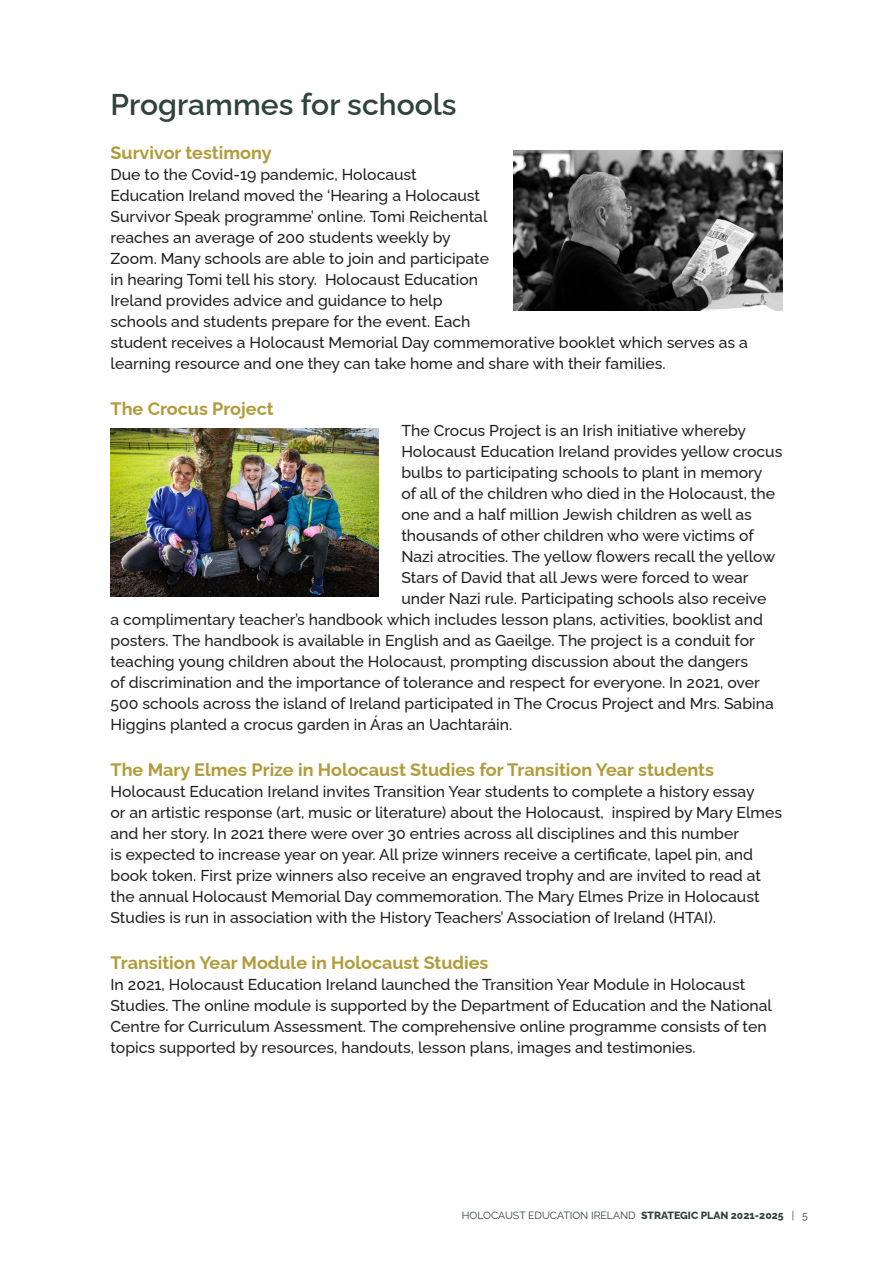
<style>
.page{position:relative;width:893px;height:1263px;background:#fff}
.page>*{position:absolute;margin:0;border:0;box-sizing:border-box;transform-origin:0 0}
.t1{font:600 30px "Raleway";color:#30443c}
.Small_header{font:700 18px "Raleway";color:#b29b3a}
.body_text{font:500 15.75px/21px "Raleway";color:#231f20}
.t2{font:10.5px "Raleway";color:#30443c}
.s1{font-weight:800}
</style>
<div class="page">
<img style="left:513px;top:151px;width:269px;height:159px">
<img style="left:110px;top:429px;width:268px;height:167px">
<p class="t1" style="left:111px;top:81px;width:348px">Programmes for schools</p>
<p class="Small_header" style="left:111px;top:138px;width:163px">Survivor testimony</p>
<p class="body_text" style="left:111px;top:162px;width:639px">Due to the Covid-19 pandemic, Holocaust<br>Education Ireland moved the ‘Hearing a Holocaust<br>Survivor Speak programme’ online. Tomi Reichental<br>reaches an average of 200 students weekly by<br>Zoom. Many schools are able to join and participate<br>in hearing Tomi tell his story. Holocaust Education<br>Ireland provides advice and guidance to help<br>schools and students prepare for the event. Each<br>student receives a Holocaust Memorial Day commemorative booklet which serves as a learning resource and one they can take home and share with their families.</p>
<p class="Small_header" style="left:111px;top:394px;width:165px">The Crocus Project</p>
<p class="body_text" style="left:401px;top:418px;width:346px">The Crocus Project is an Irish initiative whereby</p>
<p class="body_text" style="left:401px;top:439px;width:382px">Holocaust Education Ireland provides yellow crocus</p>
<p class="body_text" style="left:401px;top:460px;width:363px">bulbs to participating schools to plant in memory</p>
<p class="body_text" style="left:401px;top:481px;width:375px">of all of the children who died in the Holocaust, the</p>
<p class="body_text" style="left:401px;top:502px;width:352px">one and a half million Jewish children as well as</p>
<p class="body_text" style="left:401px;top:523px;width:354px">thousands of other children who were victims of</p>
<p class="body_text" style="left:401px;top:544px;width:375px">Nazi atrocities. The yellow flowers recall the yellow</p>
<p class="body_text" style="left:401px;top:565px;width:349px">Stars of David that all Jews were forced to wear</p>
<p class="body_text" style="left:401px;top:586px;width:367px">under Nazi rule. Participating schools also receive</p>
<p class="body_text" style="left:111px;top:607px;width:654px">a complimentary teacher’s handbook which includes lesson plans, activities, booklist and</p>
<p class="body_text" style="left:111px;top:628px;width:646px">posters. The handbook is available in English and as Gaeilge. The project is a conduit for</p>
<p class="body_text" style="left:111px;top:649px;width:639px">teaching young children about the Holocaust, prompting discussion about the dangers</p>
<p class="body_text" style="left:111px;top:670px;width:651px">of discrimination and the importance of tolerance and respect for everyone. In 2021, over</p>
<p class="body_text" style="left:111px;top:691px;width:665px">500 schools across the island of Ireland participated in The Crocus Project and Mrs. Sabina</p>
<p class="body_text" style="left:111px;top:712px;width:403px">Higgins planted a crocus garden in Áras an Uachtaráin.</p>
<p class="Small_header" style="left:111px;top:755px;width:605px">The Mary Elmes Prize in Holocaust Studies for Transition Year students</p>
<p class="body_text" style="left:111px;top:779px;width:646px">Holocaust Education Ireland invites Transition Year students to complete a history essay</p>
<p class="body_text" style="left:111px;top:800px;width:673px">or an artistic response (art, music or literature) about the Holocaust, inspired by Mary Elmes and her story. In 2021 there were over 30 entries across all disciplines and this number<br>is expected to increase year on year. All prize winners receive a certificate, lapel pin, and book token. First prize winners also receive an engraved trophy and are invited to read at the annual Holocaust Memorial Day commemoration. The Mary Elmes Prize in Holocaust Studies is run in association with the History Teachers’ Association of Ireland (HTAI).</p>
<p class="Small_header" style="left:111px;top:948px;width:379px">Transition Year Module in Holocaust Studies</p>
<p class="body_text" style="left:111px;top:972px;width:663px">In 2021, Holocaust Education Ireland launched the Transition Year Module in Holocaust Studies. The online module is supported by the Department of Education and the National Centre for Curriculum Assessment. The comprehensive online programme consists of ten topics supported by resources, handouts, lesson plans, images and testimonies.</p>
<p class="t2" style="left:462px;top:1207px;width:348px">HOLOCAUST EDUCATION IRELAND <span class="s1">STRATEGIC PLAN 2021-2025</span> | 5</p>
</div>
